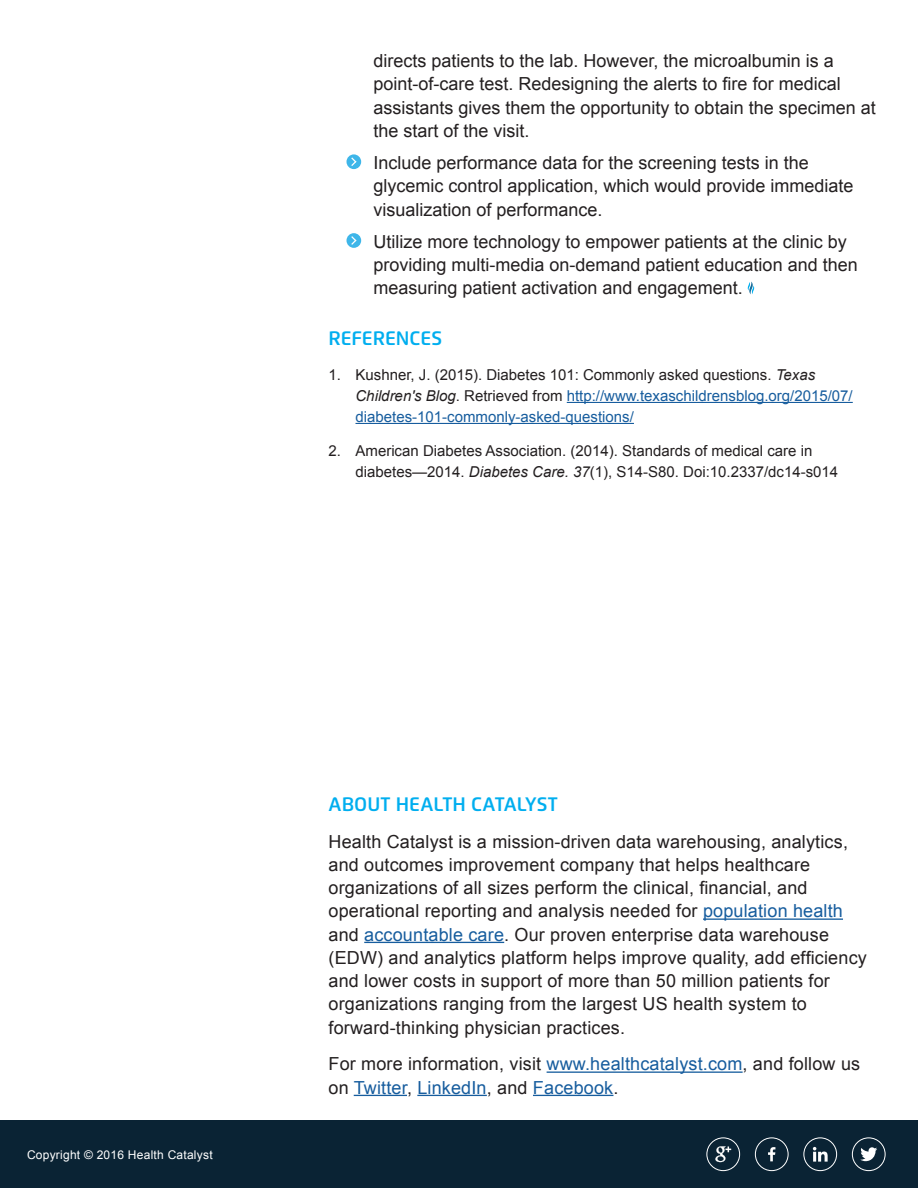
<style>
.page{position:relative;width:918px;height:1188px;background:#fff}
.page>*{position:absolute;margin:0;border:0;box-sizing:border-box;transform-origin:0 0}
.Section_Title{font:600 19.5px "Flexo";color:#00aeef}
.Body_Copy{font:18px/23.2px "Arial";letter-spacing:.01em;color:#231f20}
.Bullets__add_graphic{font:18px/23.2px "Arial";color:#231f20}
.Body_Copy-2{font:18px/23.2px "Arial";letter-spacing:.01em;color:#175d9e}
.t1{font:15px/21px "Arial";color:#175d9e}
.t2{font:15px/21px "Arial";color:#231f20}
.t3{font:12px "Arial";letter-spacing:.02em;color:#fff}
.s1{color:#231f20}
.s2{font-style:italic;color:#231f20}
.s3{font-style:italic}
.s4{color:#175d9e}
</style>
<div class="page">
<div style="left:0;top:1120px;width:918px;height:68px;background:#0a2334"></div>
<svg style="left:860px;top:1147px;width:17px;height:14px"></svg>
<div style="left:852px;top:1137px;width:34px;height:34px;border:1px solid #fff;border-radius:50%"></div>
<svg style="left:768px;top:1147px;width:7px;height:14px"></svg>
<div style="left:755px;top:1137px;width:34px;height:34px;border:1px solid #fff;border-radius:50%"></div>
<svg style="left:813px;top:1147px;width:15px;height:15px"></svg>
<div style="left:804px;top:1137px;width:33px;height:34px;border:1px solid #fff;border-radius:50%"></div>
<svg style="left:715px;top:1146px;width:16px;height:16px"></svg>
<div style="left:707px;top:1137px;width:33px;height:34px;border:1px solid #fff;border-radius:50%"></div>
<hr style="left:703px;top:918px;width:140px;height:2px;background:#175d9e">
<hr style="left:364px;top:942px;width:140px;height:1px;background:#175d9e">
<hr style="left:547px;top:1071px;width:196px;height:2px;background:#175d9e">
<hr style="left:354px;top:1095px;width:53px;height:1px;background:#175d9e">
<hr style="left:417px;top:1095px;width:70px;height:1px;background:#175d9e">
<hr style="left:533px;top:1095px;width:80px;height:1px;background:#175d9e">
<hr style="left:567px;top:402px;width:286px;height:1px;background:#175d9e">
<hr style="left:356px;top:423px;width:278px;height:1px;background:#175d9e">
<svg style="left:346px;top:154px;width:15px;height:15px"></svg>
<svg style="left:350px;top:156px;width:8px;height:11px"></svg>
<svg style="left:346px;top:233px;width:15px;height:15px"></svg>
<svg style="left:350px;top:235px;width:8px;height:11px"></svg>
<svg style="left:748px;top:282px;width:6px;height:12px"></svg>
<p class="Bullets__add_graphic" style="left:374px;top:49px;width:504px">directs patients to the lab. However, the microalbumin is a point-of-care test. Redesigning the alerts to fire for medical assistants gives them the opportunity to obtain the specimen at the start of the visit.</p>
<p class="Bullets__add_graphic" style="left:374px;top:151px;width:482px">Include performance data for the screening tests in the glycemic control application, which would provide immediate visualization of performance.</p>
<p class="Bullets__add_graphic" style="left:374px;top:230px;width:486px">Utilize more technology to empower patients at the clinic by providing multi-media on-demand patient education and then measuring patient activation and engagement.</p>
<p class="Section_Title" style="left:328px;top:327px;width:115px">REFERENCES</p>
<p class="t1" style="left:356px;top:364px;width:499px;text-indent:-27px"><span class="s1">1. Kushner, J. (2015). Diabetes 101: Commonly asked questions.</span> <span class="s2">Texas<br>Children's Blog</span><span class="s1">. Retrieved from</span> http://www.texaschildrensblog.org/2015/07/ diabetes-101-commonly-asked-questions/</p>
<p class="t2" style="left:356px;top:441px;width:484px;text-indent:-27px">2. American Diabetes Association. (2014). Standards of medical care in diabetes—2014. <span class="s3">Diabetes Care. 37</span>(1), S14-S80. Doi:10.2337/dc14-s014</p>
<p class="t3" style="left:27px;top:1147px;width:187px">Copyright © 2016 Health Catalyst</p>
<p class="Section_Title" style="left:328px;top:792px;width:231px">ABOUT HEALTH CATALYST</p>
<p class="Body_Copy" style="left:328px;top:830px;width:540px">Health Catalyst is a mission-driven data warehousing, analytics, and outcomes improvement company that helps healthcare organizations of all sizes perform the clinical, financial, and operational reporting and analysis needed for <span class="s4">population health </span>and <span class="s4">accountable care</span>. Our proven enterprise data warehouse (EDW) and analytics platform helps improve quality, add efficiency and lower costs in support of more than 50 million patients for organizations ranging from the largest US health system to forward-thinking physician practices.</p>
<p class="Body_Copy-2" style="left:328px;top:1052px;width:533px"><span class="s1">For more information, visit</span> www.healthcatalyst.com<span class="s1">, and follow us on</span> Twitter<span class="s1">,</span> LinkedIn<span class="s1">, and</span> Facebook<span class="s1">.</span></p>
</div>
